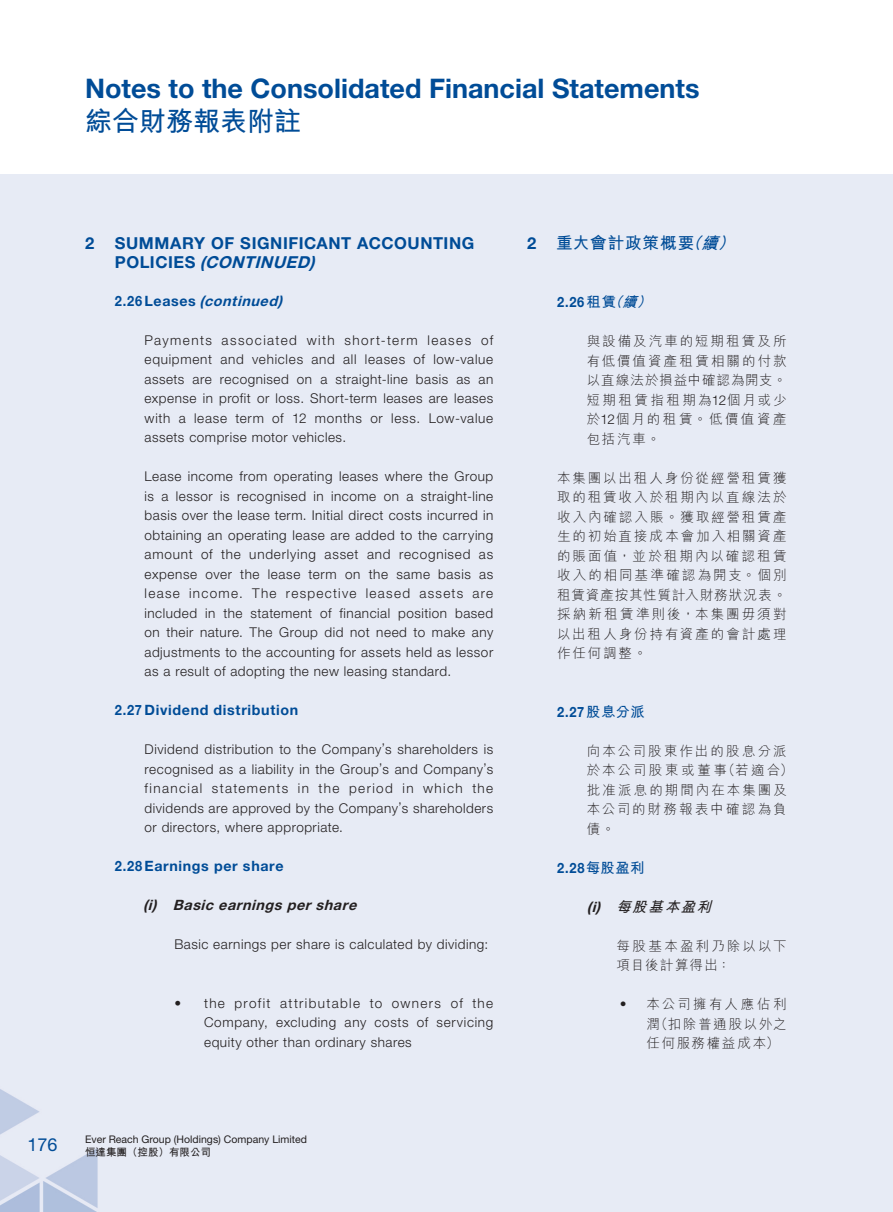
<style>
.page{position:relative;width:893px;height:1212px;background:#fff}
.page>*{position:absolute;margin:0;border:0;box-sizing:border-box;transform-origin:0 0}
.t1{font:700 27px "Helvetica Neue LT Std";color:#004c97}
.t2{font:700 27px "M Hei HK";color:#004c97}
.t3{font:18px "Helvetica Neue LT Std";color:#004c97}
._01_H1{font:700 16.5px/19.5px "Helvetica Neue LT Std";letter-spacing:.035em;color:#004c97}
._01_H1-2{font:700 16.5px "M Hei HK";letter-spacing:.055em;color:#004c97}
._02_H2{font:700 14.25px "Helvetica Neue LT Std";letter-spacing:.045em;color:#004c97;scale:.9 1}
._03_H3{font:italic 700 14.25px "Helvetica Neue LT Std";color:#231f20}
._02_H2-2{font:italic 700 14.25px "Helvetica Neue LT Std";color:#004c97}
._03_H3-2{font:italic 700 14.25px "M Hei HK";color:#231f20}
._00_txt{font:300 13.5px/19.5px "Helvetica Neue LT Std";letter-spacing:.04em;color:#231f20;text-align:justify}
._00_txt-2{font:300 13.5px/19.5px "M Hei HK";letter-spacing:.145em;color:#231f20;text-align:justify}
.t4{font:10.5px "Helvetica Neue LT Std";color:#231f20}
.t5{font:700 10.5px "M Hei HK";color:#231f20}
.s1{font-style:italic}
.s2{font-style:normal}
.s3{font-family:"Helvetica Neue LT Std"}
.s4{font-family:"M Hei HK"}
.s5{font-family:"M Hei HK";font-style:italic}
</style>
<div class="page">
<div style="left:0;top:174px;width:893px;height:1038px;background:#e7ebf5"></div>
<h1 class="t1" style="left:85px;top:72px;width:616px">Notes to the Consolidated Financial Statements</h1>
<h1 class="t2" style="left:85px;top:101px;width:217px">綜合財務報表附註</h1>
<p class="_01_H1" style="left:115px;top:233px;width:361px;text-indent:-30px">2 SUMMARY OF SIGNIFICANT ACCOUNTING<br>P O L I C I E S <span class="s1">(CONTINUED)</span></p>
<p class="_02_H2-2" style="left:115px;top:292px;width:169px"><span class="s2">2 . 2 6 L e a s e s</span> (continued)</p>
<p class="_00_txt" style="left:145px;top:330px;width:350px">Payments associated with short-term leases of equipment and vehicles and all leases of low-value assets are recognised on a straight-line basis as an expense in profit or loss. Short-term leases are leases with a lease term of 12 months or less. Low-value assets comprise motor vehicles.</p>
<p class="_00_txt" style="left:145px;top:466px;width:350px">Lease income from operating leases where the Group is a lessor is recognised in income on a straight-line basis over the lease term. Initial direct costs incurred in obtaining an operating lease are added to the carrying amount of the underlying asset and recognised as expense over the lease term on the same basis as lease income. The respective leased assets are included in the statement of financial position based on their nature. The Group did not need to make any adjustments to the accounting for assets held as lessor as a result of adopting the new leasing standard.</p>
<p class="_02_H2" style="left:115px;top:701px;width:205px">2.27 Dividend distribution</p>
<p class="_00_txt" style="left:145px;top:739px;width:350px">Dividend distribution to the Company’s shareholders is recognised as a liability in the Group’s and Company’s financial statements in the period in which the dividends are approved by the Company’s shareholders or directors, where appropriate.</p>
<p class="_02_H2" style="left:115px;top:857px;width:189px">2.28 Earnings per share</p>
<p class="_03_H3" style="left:143px;top:896px;width:219px">(i) Basic earnings pershare</p>
<p class="_00_txt" style="left:174px;top:934px;width:316px">Basic earnings per share is calculated by dividing:</p>
<p class="_00_txt" style="left:204px;top:993px;width:291px;text-indent:-30px">• the profit attributable to owners of the Company, excluding any costs of servicing equity other than ordinary shares</p>
<p class="_01_H1-2" style="left:527px;top:231px;width:214px"><span class="s3">2</span> 重大會計政策概要<span class="s1">（續）</span></p>
<p class="_02_H2" style="left:557px;top:293px;width:111px">2.26 <span class="s4">租賃</span><span class="s5">（續）</span></p>
<p class="_00_txt-2" style="left:587px;top:331px;width:201px">與設備及汽車的短期租賃及所有低價值資產租賃相關的付款以直線法於損益中確認為開支。短期租賃指租期為<span class="s3">12</span>個月或少於<span class="s3">12</span>個月的租賃。低價值資產包括汽車。</p>
<p class="_00_txt-2" style="left:557px;top:468px;width:231px">本集團以出租人身份從經營租賃獲取的租賃收入於租期內以直線法於收入內確認入賬。獲取經營租賃產生的初始直接成本會加入相關資產的賬面值，並於租期內以確認租賃收入的相同基準確認為開支。個別租賃資產按其性質計入財務狀況表。採納新租賃準則後，本集團毋須對以出租人身份持有資產的會計處理作任何調整。</p>
<p class="_02_H2" style="left:557px;top:703px;width:99px">2.27 <span class="s4">股息分派</span></p>
<p class="_00_txt-2" style="left:587px;top:741px;width:208px;text-align:left">向本公司股東作出的股息分派於本公司股東或董事（若適合）批准派息的期間內在本集團及本公司的財務報表中確認為負債。</p>
<p class="_02_H2" style="left:557px;top:859px;width:99px">2.28 <span class="s4">每股盈利</span></p>
<p class="_03_H3-2" style="left:587px;top:896px;width:130px"><span class="s3">(i)</span> 每股基本盈利</p>
<p class="_00_txt-2" style="left:617px;top:936px;width:172px">每股基本盈利乃除以以下項目後計算得出：</p>
<p class="_00_txt-2" style="left:646px;top:994px;width:142px;text-indent:-30px">‧ 本公司擁有人應佔利潤（扣除普通股以外之任何服務權益成本）</p>
<p class="t4" style="left:85px;top:1133px;width:223px">Ever Reach Group (Holdings) Company Limited</p>
<h2 class="t3" style="left:28px;top:1134px;width:32px">176</h2>
<p class="t5" style="left:85px;top:1144px;width:127px">恒達集團（控股）有限公司</p>
</div>
